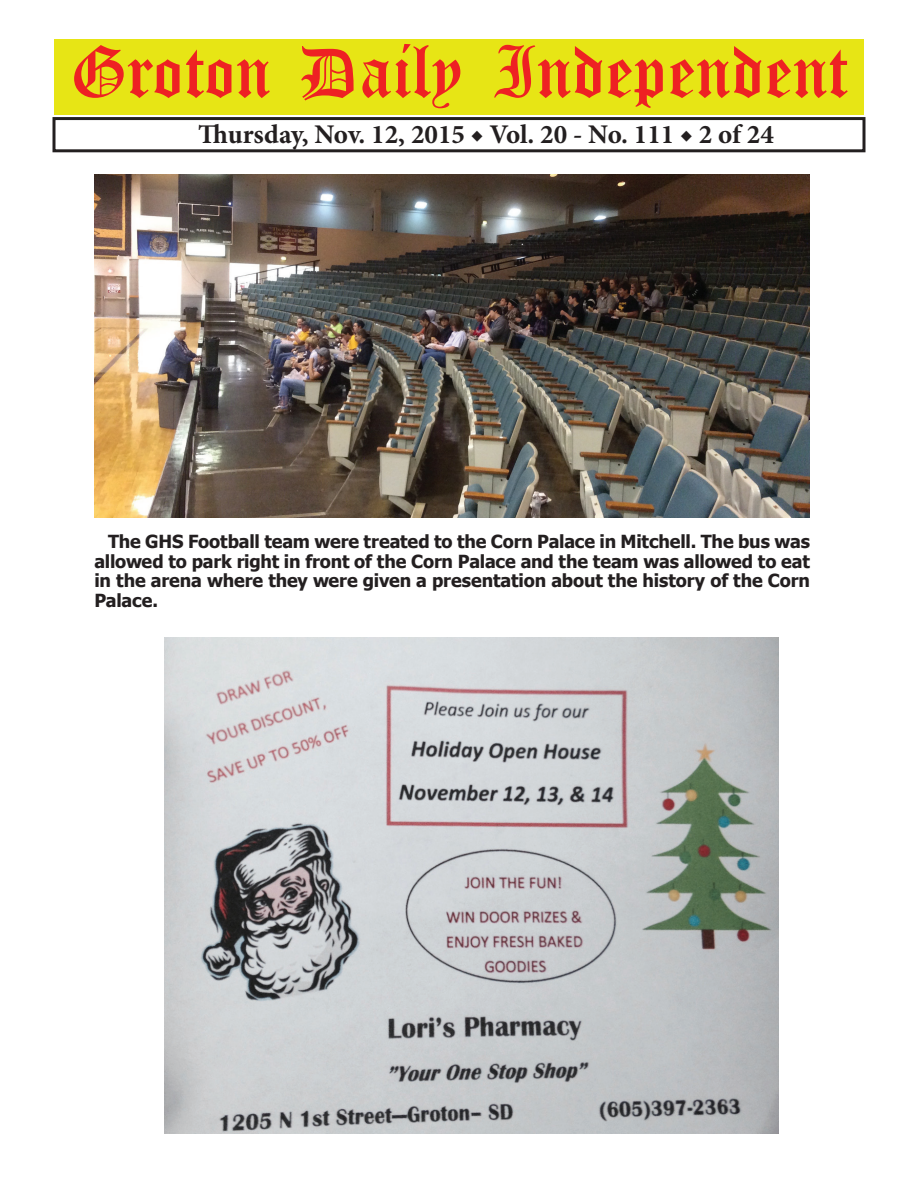
<style>
.page{position:relative;width:918px;height:1188px;background:#fff}
.page>*{position:absolute;margin:0;border:0;box-sizing:border-box;transform-origin:0 0}
.t1{font:54px "Old English Five";color:#ee2123}
.t2{font:700 27px "Minion Pro";color:#231f20}
.t3{font:700 18px/19.5px "Tahoma";letter-spacing:-.01em;color:#231f20;text-align:justify}
</style>
<div class="page">
<div style="left:52px;top:117px;width:814px;height:35px;border:3px solid #231f20"></div>
<div style="left:54px;top:40px;width:810px;height:75px;background:#e7e515"></div>
<img style="left:164px;top:637px;width:614px;height:497px">
<img style="left:94px;top:174px;width:716px;height:343px">
<h1 class="t1" style="left:70px;top:47px;width:779px">Groton Daily Independent</h1>
<h2 class="t2" style="left:198px;top:116px;width:577px">Thursday, Nov. 12, 2015 ◆ Vol. 20 - No. 111 ◆ 2 of 24</h2>
<p class="t3" style="left:94px;top:531px;width:717px;text-indent:14px">The GHS Football team were treated to the Corn Palace in Mitchell. The bus was allowed to park right in front of the Corn Palace and the team was allowed to eat in the arena where they were given a presentation about the history of the Corn Palace.</p>
</div>
